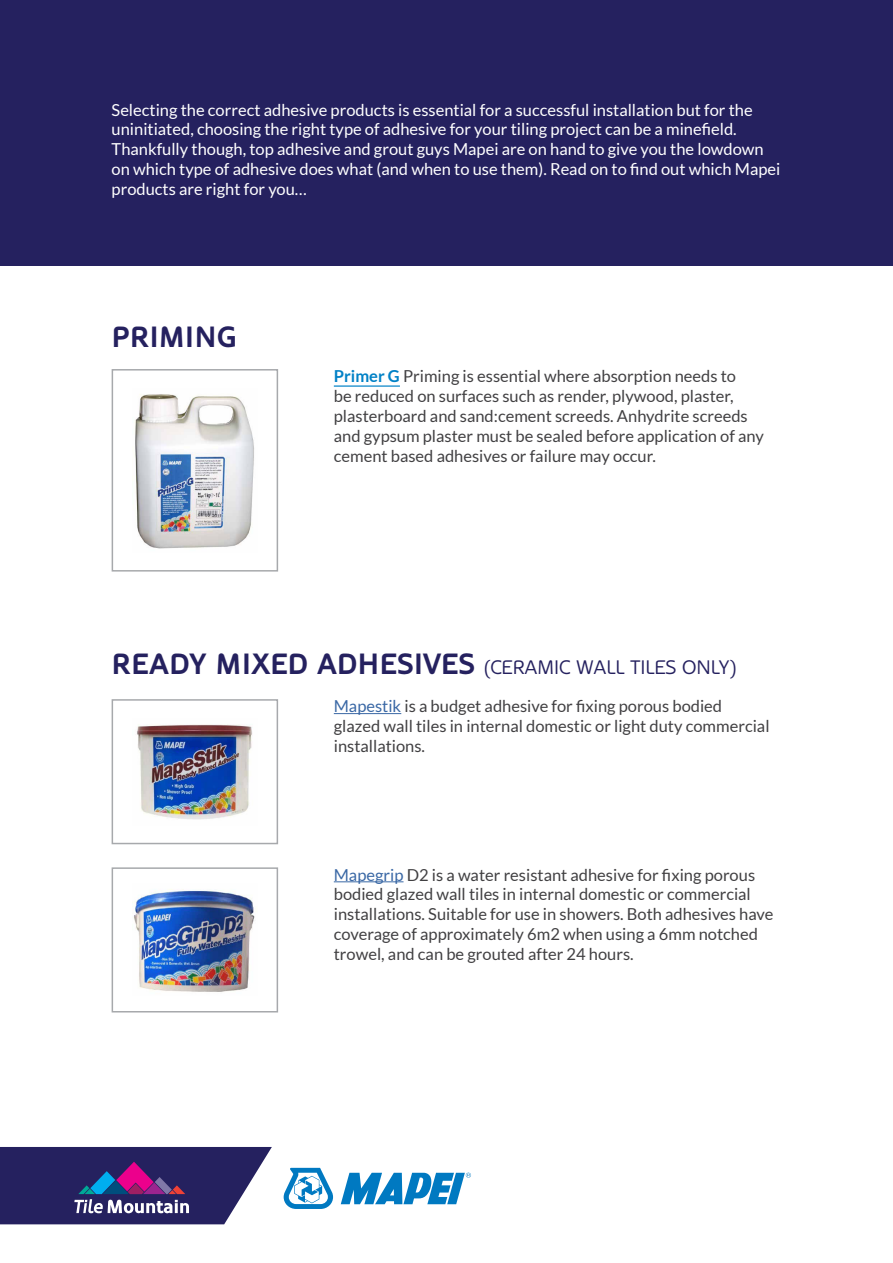
<style>
.page{position:relative;width:893px;height:1263px;background:#fff}
.page>*{position:absolute;margin:0;border:0;box-sizing:border-box;transform-origin:0 0}
.t1{font:700 29.25px "Oblik";color:#25215f}
.t2{font:19.5px "Oblik";color:#25215f}
.t3{font:16.5px/19.8px "Lato";color:#414042}
.t4{font:16.5px/19.8px "Lato";color:#fff}
.s1{font-weight:700;color:#0081c6}
.s2{font-weight:700;font-size:29.25px}
.s3{color:#3a68a5}
</style>
<div class="page">
<svg style="left:0;top:1147px;width:272px;height:77px;background:#463e76"></svg>
<svg style="left:284px;top:1168px;width:49px;height:41px"></svg>
<svg style="left:341px;top:1173px;width:130px;height:31px"></svg>
<div style="left:0;top:0;width:893px;height:265px;background:#25215f"></div>
<img style="left:135px;top:394px;width:119px;height:155px">
<div style="left:112px;top:369px;width:166px;height:203px;border:2px solid #a7a9ac"></div>
<hr style="left:334px;top:385px;width:66px;height:2px;background:#0081c6">
<img style="left:137px;top:724px;width:116px;height:96px">
<div style="left:112px;top:699px;width:166px;height:145px;border:2px solid #a7a9ac"></div>
<hr style="left:334px;top:713px;width:67px;height:1px;background:#3a68a5">
<img style="left:134px;top:889px;width:121px;height:103px">
<div style="left:112px;top:867px;width:166px;height:145px;border:2px solid #a7a9ac"></div>
<hr style="left:334px;top:881px;width:69px;height:1px;background:#3a68a5">
<p class="t4" style="left:112px;top:100px;width:670px">Selecting the correct adhesive products is essential for a successful installation but for the uninitiated, choosing the right type of adhesive for your tiling project can be a minefield.<br>Thankfully though, top adhesive and grout guys Mapei are on hand to give you the lowdown on which type of adhesive does what (and when to use them). Read on to find out which Mapei products are right for you…</p>
<h1 class="t1" style="left:112px;top:321px;width:127px">PRIMING</h1>
<p class="t3" style="left:334px;top:366px;width:431px"><span class="s1">Primer G</span> Priming is essential where absorption needs to<br>be reduced on surfaces such as render, plywood, plaster, plasterboard and sand:cement screeds. Anhydrite screeds and gypsum plaster must be sealed before application of any cement based adhesives or failure may occur.</p>
<p class="t2" style="left:112px;top:657px;width:627px"><span class="s2">READY MIXED ADHESIVES</span> (CERAMIC WALL TILES ONLY)</p>
<p class="t3" style="left:334px;top:696px;width:437px"><span class="s3">Mapestik</span> is a budget adhesive for fixing porous bodied glazed wall tiles in internal domestic or light duty commercial installations.</p>
<p class="t3" style="left:334px;top:865px;width:441px"><span class="s3">Mapegrip</span> D2 is a water resistant adhesive for fixing porous bodied glazed wall tiles in internal domestic or commercial installations. Suitable for use in showers. Both adhesives have coverage of approximately 6m2 when using a 6mm notched trowel, and can be grouted after 24 hours.</p>
</div>
